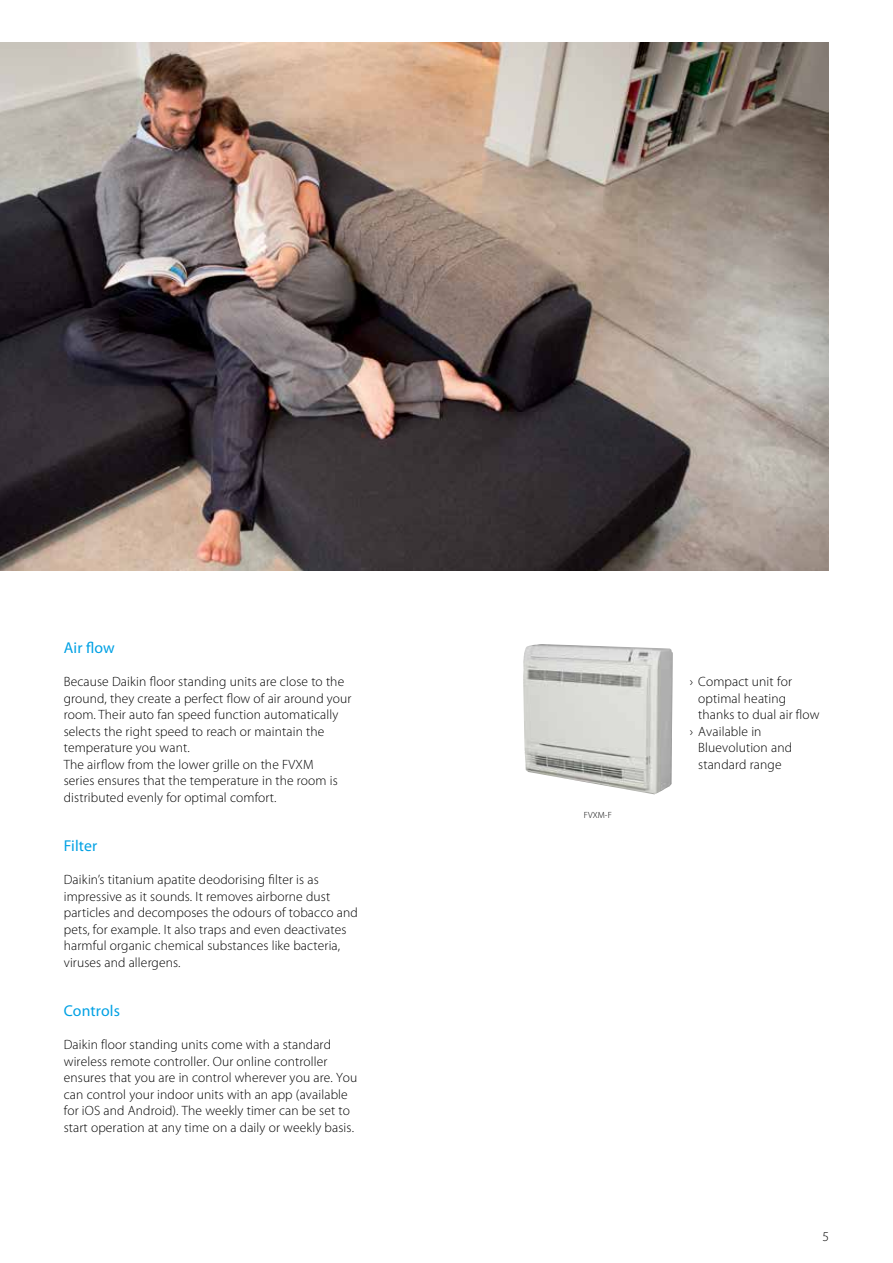
<style>
.page{position:relative;width:893px;height:1263px;background:#fff}
.page>*{position:absolute;margin:0;border:0;box-sizing:border-box;transform-origin:0 0}
.t1{font:15.75px "Myriad Pro";letter-spacing:.01em;color:#00a1e4}
.t2{font:300 13.5px/16.5px "Myriad Pro";letter-spacing:.01em;color:#000}
.t3{font:300 9px "Myriad Pro";color:#000}
</style>
<div class="page">
<img style="left:523px;top:644px;width:150px;height:150px">
<img style="left:0;top:43px;width:828px;height:528px">
<p class="t1" style="left:64px;top:638px;width:53px">Air flow</p>
<p class="t2" style="left:64px;top:673px;width:289px">Because Daikin floor standing units are close to the ground, they create a perfect flow of air around your room. Their auto fan speed function automatically selects the right speed to reach or maintain the temperature you want.<br>The airflow from the lower grille on the FVXM<br>series ensures that the temperature in the room is distributed evenly for optimal comfort.</p>
<p class="t1" style="left:64px;top:836px;width:35px">Filter</p>
<p class="t2" style="left:64px;top:871px;width:296px">Daikin’s titanium apatite deodorising filter is as impressive as it sounds. It removes airborne dust particles and decomposes the odours of tobacco and pets, for example. It also traps and even deactivates harmful organic chemical substances like bacteria, viruses and allergens.</p>
<p class="t1" style="left:64px;top:1001px;width:58px">Controls</p>
<p class="t2" style="left:64px;top:1036px;width:295px">Daikin floor standing units come with a standard wireless remote controller. Our online controller ensures that you are in control wherever you are. You can control your indoor units with an app (available for iOS and Android). The weekly timer can be set to start operation at any time on a daily or weekly basis.</p>
<p class="t3" style="left:584px;top:810px;width:30px">FVXM-F</p>
<p class="t2" style="left:690px;top:673px;width:104px">› Compact unit for</p>
<p class="t2" style="left:698px;top:690px;width:90px">optimal heating</p>
<p class="t2" style="left:698px;top:706px;width:123px">thanks to dual air flow</p>
<p class="t2" style="left:690px;top:723px;width:73px">› Available in</p>
<p class="t2" style="left:698px;top:739px;width:95px">Bluevolution and</p>
<p class="t2" style="left:698px;top:756px;width:85px">standard range</p>
<p class="t2" style="left:823px;top:1228px;width:8px">5</p>
</div>
